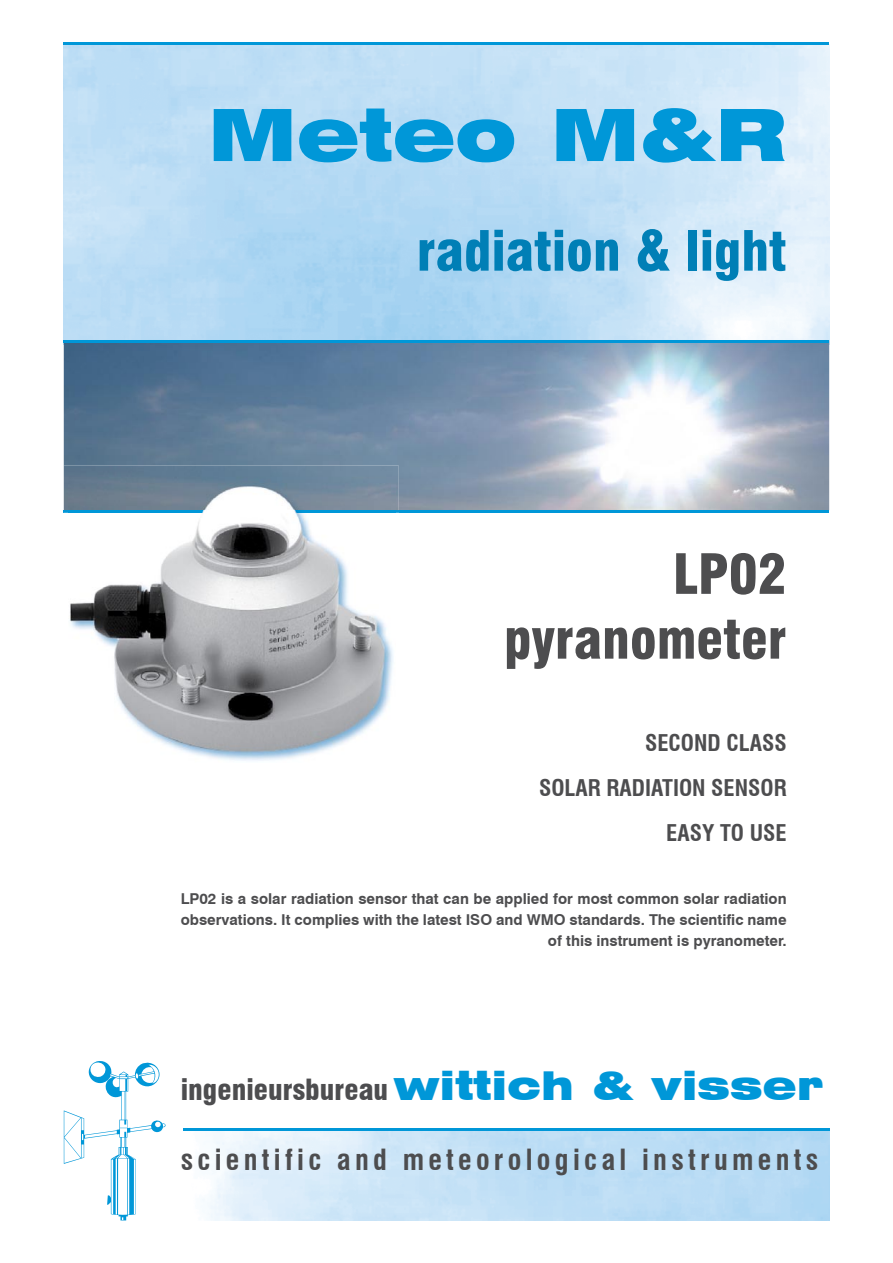
<style>
.page{position:relative;width:893px;height:1263px;background:#fff}
.page>*{position:absolute;margin:0;border:0;box-sizing:border-box;transform-origin:0 0}
.t1{font:900 expanded 72px "Swiss 721 BT";color:#0097d8}
.t2{font:900 condensed 54px "Swiss 721 BT";color:#007fb6}
.t3{font:900 condensed 54px/64.8px "Swiss 721 BT";color:#4d4d4f;text-align:right}
.t4{font:700 condensed 28.5px "Swiss 721 BT";letter-spacing:.15em;color:#4d4d4f}
.t5{font:900 condensed 28.5px "Swiss 721 BT";color:#4d4d4f}
.t6{font:700 condensed 22.5px/45px "Swiss 721 BT";color:#4d4d4f;text-align:right}
.t7{font:700 15px/21px "Swiss 721 BT";color:#4d4d4f;text-align:right}
.s1{font-stretch:expanded;font-size:39px;color:#0097d8}
</style>
<div class="page">
<img style="left:183px;top:1130px;width:646px;height:90px">
<hr style="left:64px;top:43px;width:765px;height:2px;background:#0097d8">
<svg style="left:64px;top:1061px;width:102px;height:159px"></svg>
<img style="left:64px;top:342px;width:765px;height:168px">
<hr style="left:64px;top:510px;width:765px;height:2px;background:#0097d8">
<hr style="left:64px;top:340px;width:765px;height:2px;background:#0097d8">
<hr style="left:183px;top:1128px;width:646px;height:2px;background:#0097d8">
<img style="left:64px;top:466px;width:335px;height:47px">
<img style="left:69px;top:483px;width:326px;height:278px">
<h1 class="t1" style="left:208px;top:92px;width:580px">Meteo M&amp;R</h1>
<h2 class="t2" style="left:417px;top:219px;width:371px">radiation &amp; light</h2>
<h2 class="t3" style="left:504px;top:542px;width:284px">LP02 pyranometer</h2>
<h3 class="t6" style="left:539px;top:720px;width:249px">SECOND CLASS<br>SOLAR RADIATION SENSOR<br>EASY TO USE</h3>
<p class="t7" style="left:181px;top:888px;width:607px">LP02 is a solar radiation sensor that can be applied for most common solar radiation observations. It complies with the latest ISO and WMO standards. The scientific name of this instrument is pyranometer.</p>
<h3 class="t5" style="left:181px;top:1073px;width:644px">ingenieursbureau <span class="s1">wittich &amp; visser</span></h3>
<h3 class="t4" style="left:181px;top:1142px;width:639px">scientific and meteorological instruments</h3>
</div>
